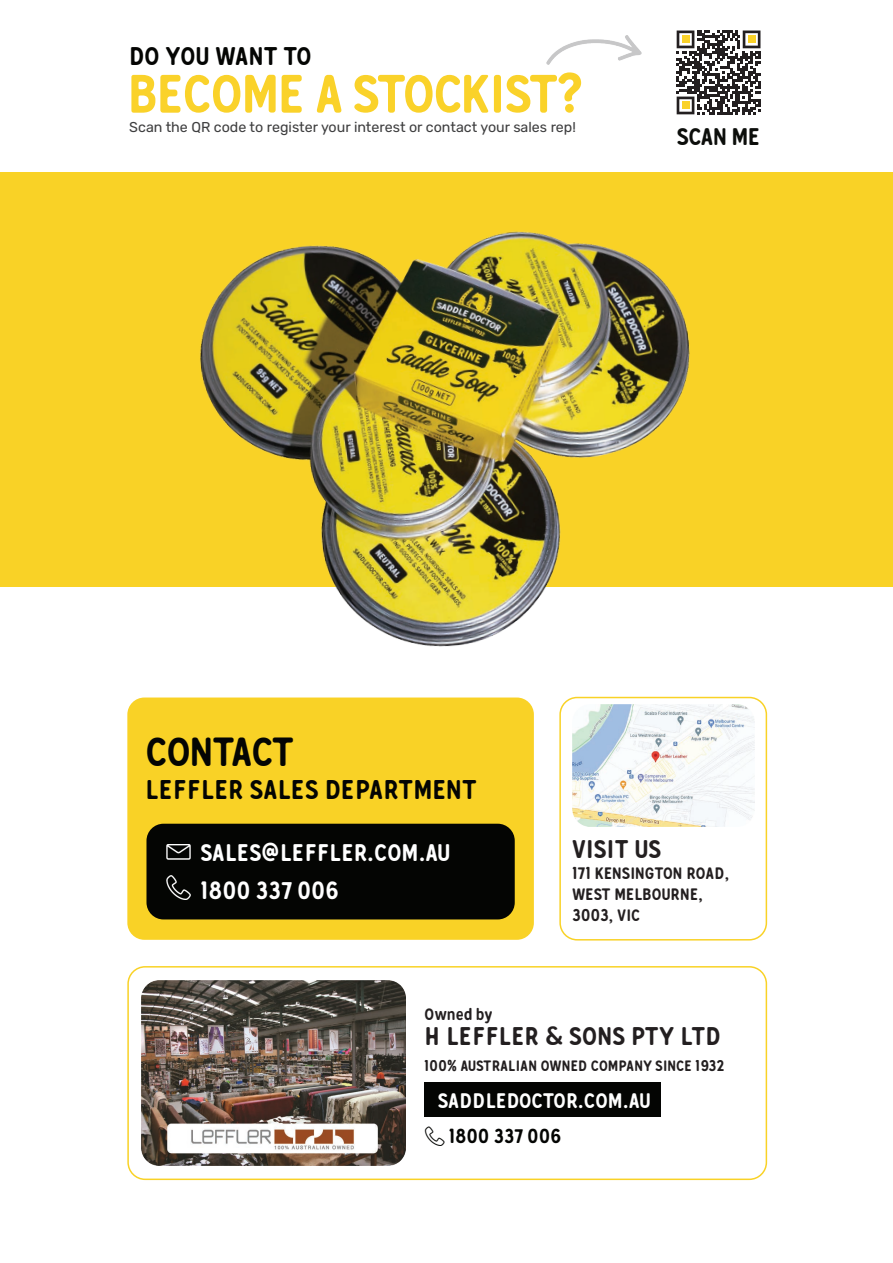
<style>
.page{position:relative;width:893px;height:1263px;background:#fff}
.page>*{position:absolute;margin:0;border:0;box-sizing:border-box;transform-origin:0 0}
.t1{font:54px "Gunnar";letter-spacing:-.025em;color:#fad22a}
.t2{font:40.5px "Gunnar";letter-spacing:-.01em;color:#040503}
.t3{font:27px "Gunnar";letter-spacing:.025em;color:#040503}
.t4{font:25.5px "Gunnar";letter-spacing:.025em;color:#231f20}
.t5{font:25.5px "Gunnar";letter-spacing:.005em;color:#040503}
.t6{font:24px/37.5px "Gunnar";letter-spacing:.025em;color:#fff}
.t7{font:24px "Gunnar";color:#0c0e0b}
.t8{font:21px "Gunnar";letter-spacing:.015em;color:#fff}
.t9{font:19.5px "Gunnar";letter-spacing:.025em;color:#040503}
.t10{font:16.5px/21px "Gunnar";letter-spacing:.025em;color:#231f20}
.t11{font:15px "Gunnar";letter-spacing:.025em;color:#231f20}
.t12{font:14.25px "Rubik";color:#3e3e3f}
</style>
<div class="page">
<div style="left:0;top:172px;width:893px;height:414px;background:#f9d226"></div>
<img style="left:182px;top:231px;width:544px;height:416px">
<div style="left:127px;top:697px;width:407px;height:243px;background:#f9d226;border-radius:17px"></div>
<div style="left:146px;top:824px;width:369px;height:95px;background:#040503;border-radius:17px"></div>
<div style="left:425px;top:1083px;width:236px;height:34px;background:#040503"></div>
<img style="left:166px;top:876px;width:25px;height:24px">
<img style="left:167px;top:844px;width:23px;height:15px">
<div style="left:559px;top:697px;width:208px;height:243px;border:2px solid #f9d226;border-radius:17px"></div>
<div style="left:127px;top:966px;width:640px;height:214px;border:2px solid #f9d226;border-radius:17px"></div>
<img style="left:572px;top:704px;width:182px;height:122px">
<img style="left:141px;top:980px;width:265px;height:186px">
<svg style="left:676px;top:30px;width:85px;height:85px"></svg>
<svg style="left:677px;top:31px;width:83px;height:83px"></svg>
<div style="left:682px;top:36px;width:7px;height:7px;background:#fad229"></div>
<div style="left:748px;top:36px;width:7px;height:7px;background:#fad229"></div>
<div style="left:682px;top:102px;width:7px;height:7px;background:#fad229"></div>
<img style="left:546px;top:36px;width:96px;height:28px">
<h3 class="t5" style="left:129px;top:40px;width:184px">DO YOU WANT TO</h3>
<h1 class="t1" style="left:129px;top:60px;width:455px">BECOME A STOCKIST?</h1>
<p class="t12" style="left:129px;top:119px;width:448px">Scan the QR code to register your interest or contact your sales rep!</p>
<h3 class="t7" style="left:677px;top:121px;width:84px">SCAN ME</h3>
<h2 class="t2" style="left:145px;top:727px;width:150px">CONTACT</h2>
<h3 class="t3" style="left:145px;top:773px;width:332px">LEFFLER SALES DEPARTMENT</h3>
<h3 class="t6" style="left:201px;top:834px;width:251px">SALES@LEFFLER.COM.AU<br>1800 337 006</h3>
<h3 class="t4" style="left:572px;top:833px;width:90px">VISIT US</h3>
<p class="t10" style="left:572px;top:863px;width:158px">171 KENSINGTON ROAD,<br>WEST MELBOURNE,<br>3003, VIC</p>
<p class="t10" style="left:425px;top:1004px;width:69px">Owned by</p>
<h3 class="t4" style="left:425px;top:1020px;width:298px">H LEFFLER &amp; SONS PTY LTD</h3>
<p class="t11" style="left:425px;top:1056px;width:301px">100% AUSTRALIAN OWNED COMPANY SINCE 1932</p>
<h3 class="t8" style="left:438px;top:1087px;width:214px">SADDLEDOCTOR.COM.AU</h3>
<h3 class="t9" style="left:425px;top:1124px;width:138px">□■ 1800 337 006</h3>
</div>
